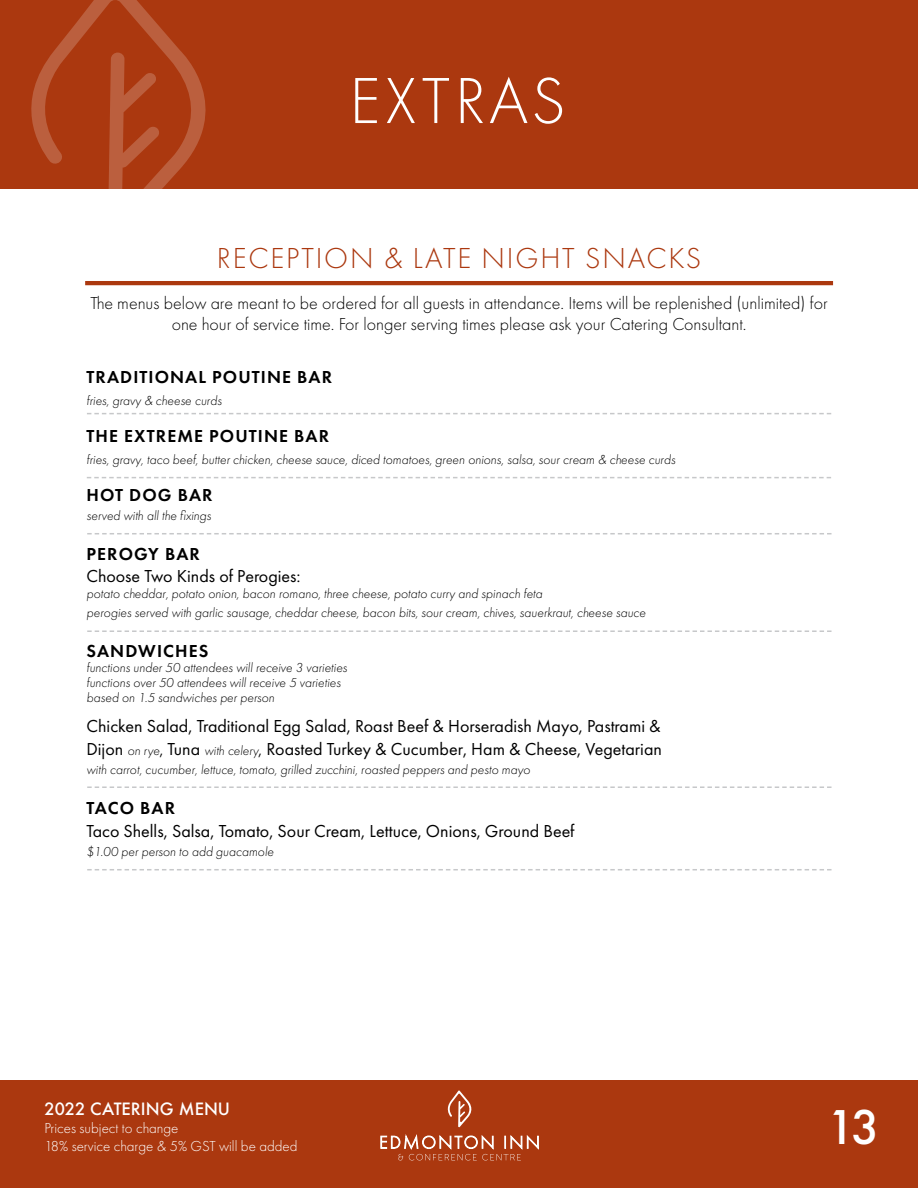
<style>
.page{position:relative;width:918px;height:1188px;background:#fff}
.page>*{position:absolute;margin:0;border:0;box-sizing:border-box;transform-origin:0 0}
.t1{font:300 67.5px "Futura PT";letter-spacing:.07em;color:#fff}
.t2{font:500 45px "Futura";color:#fff}
.t3{font:300 30px "Futura PT";letter-spacing:.06em;color:#ab380f}
.t4{font:18px/22.5px "Futura PT";color:#000}
.t5{font:300 18px/21.6px "Futura PT";color:#000;text-align:center}
.t6{font:600 18px "Futura PT";letter-spacing:.06em;color:#000}
.t7{font:500 16.5px "Futura";color:#fff}
.t8{font:300 15px/18px "Futura PT";color:#fff}
.t9{font:italic 300 13.5px/15px "Futura PT";color:#000}
.s1{font-weight:300;font-style:italic;font-size:13.5px}
.s2{font-size:15.75px}
</style>
<div class="page">
<div style="left:0;top:0;width:918px;height:189px;background:#ab380f"></div>
<div style="left:0;top:1080px;width:918px;height:108px;background:#ab380f"></div>
<svg style="left:31px;top:0;width:175px;height:189px"></svg>
<svg style="left:380px;top:1090px;width:159px;height:70px"></svg>
<hr style="left:85px;top:281px;width:748px;height:4px;background:#ab380f">
<svg style="left:87px;top:413px;width:744px;height:1px"></svg>
<svg style="left:87px;top:477px;width:744px;height:1px"></svg>
<svg style="left:87px;top:533px;width:745px;height:1px"></svg>
<svg style="left:87px;top:630px;width:745px;height:2px"></svg>
<svg style="left:87px;top:786px;width:745px;height:2px"></svg>
<svg style="left:87px;top:869px;width:745px;height:1px"></svg>
<h1 class="t1" style="left:349px;top:62px;width:218px">EXTRAS</h1>
<h3 class="t3" style="left:217px;top:241px;width:486px">RECEPTION &amp; LATE NIGHT SNACKS</h3>
<h3 class="t5" style="left:91px;top:292px;width:739px">The menus below are meant to be ordered for all guests in attendance. Items will be replenished (unlimited) for one hour of service time. For longer serving times please ask your Catering Consultant.</h3>
<h3 class="t6" style="left:87px;top:365px;width:247px">TRADITIONAL POUTINE BAR</h3>
<p class="t9" style="left:87px;top:393px;width:137px">fries, gravy &amp; cheese curds</p>
<h3 class="t6" style="left:87px;top:424px;width:244px">THE EXTREME POUTINE BAR</h3>
<p class="t9" style="left:87px;top:452px;width:590px">fries, gravy, taco beef, butter chicken, cheese sauce, diced tomatoes, green onions, salsa, sour cream &amp; cheese curds</p>
<h3 class="t6" style="left:87px;top:484px;width:128px">HOT DOG BAR</h3>
<p class="t9" style="left:87px;top:508px;width:126px">served with all the fixings</p>
<h3 class="t6" style="left:87px;top:543px;width:115px">PEROGY BAR</h3>
<h3 class="t4" style="left:87px;top:564px;width:216px">Choose Two Kinds of Perogies:</h3>
<p class="t9" style="left:87px;top:584px;width:561px;line-height:18.9px">potato cheddar, potato onion, bacon romano, three cheese, potato curry and spinach feta<br>perogies served with garlic sausage, cheddar cheese, bacon bits, sour cream, chives, sauerkraut, cheese sauce</p>
<h3 class="t6" style="left:87px;top:640px;width:123px">SANDWICHES</h3>
<p class="t9" style="left:87px;top:660px;width:262px">functions under 50 attendees will receive 3 varieties functions over 50 attendees will receive 5 varieties based on 1.5 sandwiches per person</p>
<h3 class="t4" style="left:87px;top:715px;width:577px">Chicken Salad, Traditional Egg Salad, Roast Beef &amp; Horseradish Mayo, Pastrami &amp;<br>Dijon <span class="s1">on rye</span><span class="s2">,</span> Tuna <span class="s1">with celery</span><span class="s2">,</span> Roasted Turkey &amp; Cucumber, Ham &amp; Cheese, Vegetarian</h3>
<p class="t9" style="left:87px;top:762px;width:445px">with carrot, cucumber, lettuce, tomato, grilled zucchini, roasted peppers and pesto mayo</p>
<h3 class="t6" style="left:87px;top:797px;width:90px">TACO BAR</h3>
<h3 class="t4" style="left:87px;top:819px;width:490px">Taco Shells, Salsa, Tomato, Sour Cream, Lettuce, Onions, Ground Beef</h3>
<p class="t9" style="left:87px;top:844px;width:189px">$1.00 per person to add guacamole</p>
<p class="t7" style="left:44px;top:1098px;width:187px">2022 CATERING MENU</p>
<p class="t8" style="left:44px;top:1119px;width:255px">Prices subject to change<br>18% service charge &amp; 5% GST will be added</p>
<h2 class="t2" style="left:827px;top:1096px;width:54px">13</h2>
</div>
